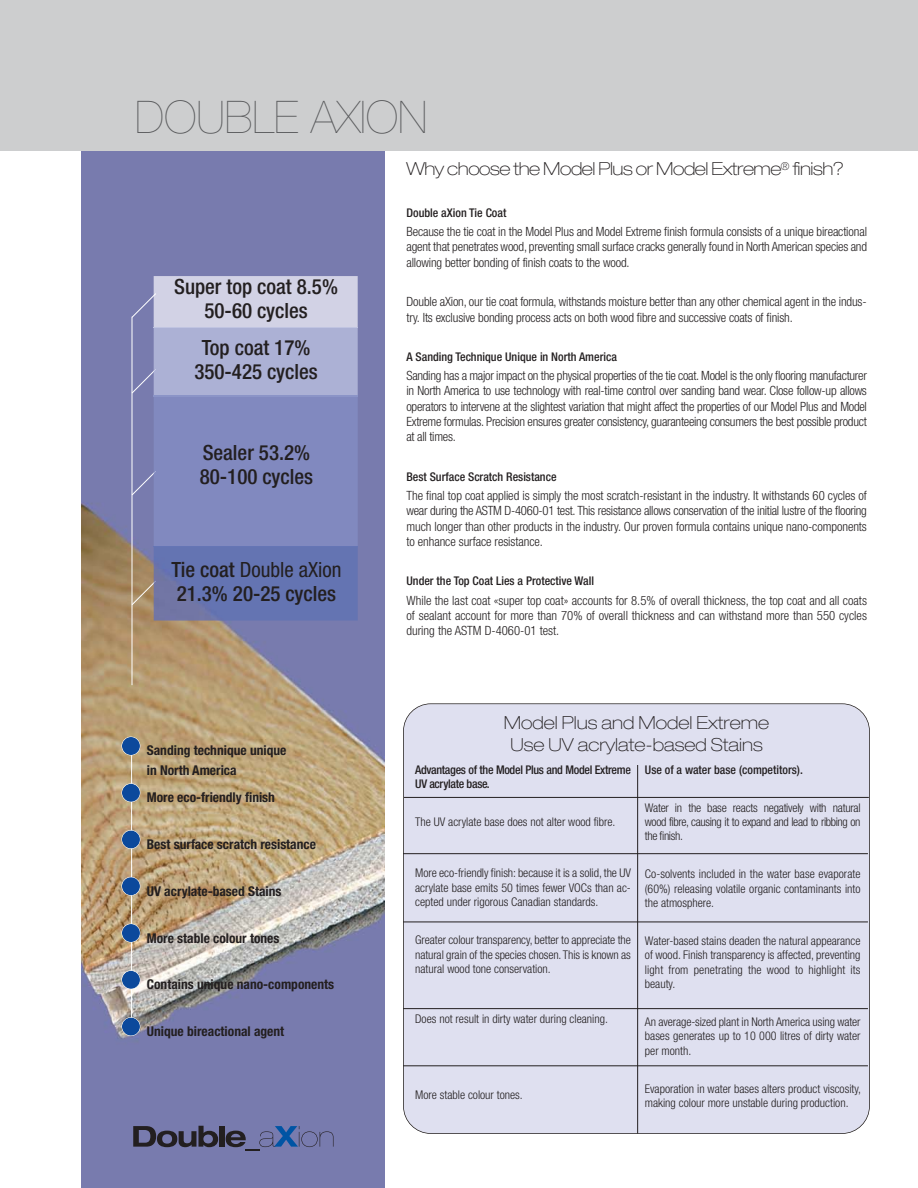
<style>
.page{position:relative;width:918px;height:1188px;background:#fff}
.page>*{position:absolute;margin:0;border:0;box-sizing:border-box;transform-origin:0 0}
.t1{font:200 45px "Helvetica Neue";color:#58595b}
.t2{font:500 condensed 21px/24px "Helvetica Neue";color:#231f20;text-align:center}
.t3{font:100 expanded 18px/21.6px "Helvetica Neue";color:#231f20;text-align:center}
.t4{font:100 expanded 18px "Helvetica Neue";letter-spacing:-.025em;color:#231f20}
.t5{font:700 condensed 13.5px "Helvetica Neue";color:#231f20}
.t6{font:700 condensed 13.5px/19.2px "Helvetica Neue";color:#231f20}
.t7{font:300 condensed 12.75px/15.3px "Helvetica Neue";letter-spacing:-.01em;color:#231f20;text-align:justify}
.t8{font:300 condensed 12px/14.4px "Helvetica Neue";color:#231f20;text-align:justify}
.t9{font:500 condensed 12px "Helvetica Neue";color:#231f20}
.t10{font:500 condensed 12px/14.4px "Helvetica Neue";letter-spacing:-.025em;color:#231f20}
.s1{font-weight:400}
</style>
<div class="page">
<img style="left:81px;top:150px;width:303px;height:1038px">
<div style="left:0;top:0;width:918px;height:150px;background:#cdcecf"></div>
<hr style="left:131px;top:744px;width:1px;height:291px;background:#fff">
<div style="left:122px;top:784px;width:18px;height:18px;background:#0c499c;border-radius:50%"></div>
<div style="left:121px;top:783px;width:19px;height:19px;border:1px solid #fff;border-radius:50%"></div>
<div style="left:122px;top:737px;width:18px;height:18px;background:#0c499c;border-radius:50%"></div>
<div style="left:121px;top:737px;width:19px;height:18px;border:1px solid #fff;border-radius:50%"></div>
<div style="left:122px;top:971px;width:18px;height:18px;background:#0c499c;border-radius:50%"></div>
<div style="left:121px;top:970px;width:19px;height:19px;border:1px solid #fff;border-radius:50%"></div>
<div style="left:122px;top:1018px;width:18px;height:18px;background:#0c499c;border-radius:50%"></div>
<div style="left:121px;top:1017px;width:19px;height:19px;border:1px solid #fff;border-radius:50%"></div>
<div style="left:122px;top:830px;width:18px;height:19px;background:#0c499c;border-radius:50%"></div>
<div style="left:121px;top:830px;width:19px;height:19px;border:1px solid #fff;border-radius:50%"></div>
<div style="left:122px;top:924px;width:18px;height:18px;background:#0c499c;border-radius:50%"></div>
<div style="left:121px;top:924px;width:19px;height:18px;border:1px solid #fff;border-radius:50%"></div>
<div style="left:122px;top:877px;width:18px;height:18px;background:#0c499c;border-radius:50%"></div>
<div style="left:121px;top:877px;width:19px;height:19px;border:1px solid #fff;border-radius:50%"></div>
<hr style="left:132px;top:317px;width:1px;height:368px;background:#fff">
<img style="left:154px;top:276px;width:204px;height:345px">
<svg style="left:131px;top:293px;width:26px;height:25px"></svg>
<svg style="left:131px;top:368px;width:26px;height:26px"></svg>
<img style="left:154px;top:327px;width:204px;height:1px">
<svg style="left:131px;top:470px;width:26px;height:26px"></svg>
<img style="left:154px;top:396px;width:204px;height:1px">
<svg style="left:131px;top:580px;width:26px;height:26px"></svg>
<img style="left:154px;top:546px;width:204px;height:1px">
<svg style="left:133px;top:1126px;width:85px;height:21px;background:#4c4b64"></svg>
<div style="left:219px;top:1126px;width:6px;height:21px;background:#231f20"></div>
<svg style="left:226px;top:1126px;width:108px;height:24px;background:#626b9b"></svg>
<div style="left:404px;top:706px;width:465px;height:427px;background:#dfe0f0"></div>
<div style="left:403px;top:703px;width:467px;height:431px;border:2px solid #231f20;border-radius:28px"></div>
<hr style="left:637px;top:765px;width:1px;height:369px;background:#231f20">
<hr style="left:404px;top:797px;width:465px;height:1px;background:#231f20">
<hr style="left:403px;top:853px;width:465px;height:1px;background:#231f20">
<hr style="left:403px;top:922px;width:465px;height:1px;background:#231f20">
<hr style="left:403px;top:1008px;width:465px;height:1px;background:#231f20">
<hr style="left:403px;top:1065px;width:465px;height:1px;background:#231f20">
<h1 class="t1" style="left:135px;top:101px;width:294px">DOUBLE AXION</h1>
<h3 class="t4" style="left:406px;top:162px;width:439px">Why choose the Model Plus or Model Extreme<sup>®</sup> finish?</h3>
<p class="t9" style="left:406px;top:208px;width:101px">Double aXion Tie Coat</p>
<p class="t7" style="left:406px;top:225px;width:462px">Because the tie coat in the Model Plus and Model Extreme finish formula consists of a unique bireactional agent that penetrates wood, preventing small surface cracks generally found in North American species and allowing better bonding of finish coats to the wood.</p>
<p class="t7" style="left:406px;top:295px;width:462px">Double aXion, our tie coat formula, withstands moisture better than any other chemical agent in the indus&shy;try. Its exclusive bonding process acts on both wood fibre and successive coats of finish.</p>
<p class="t9" style="left:406px;top:352px;width:212px">A Sanding Technique Unique in North America</p>
<p class="t7" style="left:406px;top:369px;width:462px">Sanding has a major impact on the physical properties of the tie coat. Model is the only flooring manufacturer in North America to use technology with real-time control over sanding band wear. Close follow-up allows operators to intervene at the slightest variation that might affect the properties of our Model Plus and Model Extreme formulas. Precision ensures greater consistency, guaranteeing consumers the best possible product at all times.</p>
<p class="t9" style="left:406px;top:472px;width:152px">Best Surface Scratch Resistance</p>
<p class="t7" style="left:406px;top:489px;width:462px">The final top coat applied is simply the most scratch-resistant in the industry. It withstands 60 cycles of wear during the ASTM D-4060-01 test. This resistance allows conservation of the initial lustre of the flooring much longer than other products in the industry. Our proven formula contains unique nano-components to enhance surface resistance.</p>
<p class="t9" style="left:406px;top:576px;width:189px">Under the Top Coat Lies a Protective Wall</p>
<p class="t7" style="left:406px;top:593px;width:462px">While the last coat «super top coat» accounts for 8.5% of overall thickness, the top coat and all coats of sealant account for more than 70% of overall thickness and can withstand more than 550 cycles during the ASTM D-4060-01 test.</p>
<h2 class="t2" style="left:174px;top:276px;width:165px">Super top coat 8.5%<br>50-60 cycles</h2>
<h2 class="t2" style="left:194px;top:338px;width:125px">Top coat 17%<br>350-425 cycles</h2>
<h2 class="t2" style="left:200px;top:443px;width:115px;text-align:left">Sealer 53.2%<br>80-100 cycles</h2>
<h2 class="t2" style="left:171px;top:559px;width:172px;text-align:left">Tie coat <span class="s1">Double aXion<br></span>21.3% 20-25 cycles</h2>
<p class="t6" style="left:147px;top:742px;width:141px">Sanding technique unique in North America</p>
<p class="t5" style="left:147px;top:793px;width:130px">More eco-friendly finish</p>
<p class="t5" style="left:147px;top:839px;width:171px">Best surface scratch resistance</p>
<p class="t5" style="left:147px;top:886px;width:136px">UV acrylate-based Stains</p>
<p class="t5" style="left:147px;top:933px;width:134px">More stable colour tones</p>
<p class="t6" style="left:147px;top:976px;width:189px">Contains unique nano-components</p>
<p class="t6" style="left:147px;top:1023px;width:139px">Unique bireactional agent</p>
<h3 class="t3" style="left:504px;top:714px;width:267px">Model Plus and Model Extreme<br>Use UV acrylate-based Stains</h3>
<p class="t10" style="left:415px;top:763px;width:217px">Advantages of the Model Plus and Model Extreme<br>UV acrylate base.</p>
<p class="t8" style="left:415px;top:816px;width:202px">The UV acrylate base does not alter wood fibre.</p>
<p class="t9" style="left:645px;top:765px;width:159px">Use of a water base (competitors).</p>
<p class="t8" style="left:645px;top:801px;width:217px">Water in the base reacts negatively with natural wood fibre, causing it to expand and lead to ribbing on the finish.</p>
<p class="t8" style="left:645px;top:868px;width:217px">Co-solvents included in the water base evaporate (60%) releasing volatile organic contaminants into the atmosphere.</p>
<p class="t8" style="left:645px;top:935px;width:217px">Water-based stains deaden the natural appearance of wood. Finish transparency is affected, preventing light from penetrating the wood to highlight its beauty.</p>
<p class="t8" style="left:645px;top:1016px;width:217px">An average-sized plant in North America using water bases generates up to 10 000 litres of dirty water per month.</p>
<p class="t8" style="left:645px;top:1082px;width:218px">Evaporation in water bases alters product viscosity, making colour more unstable during production.</p>
<p class="t8" style="left:415px;top:867px;width:217px">More eco-friendly finish: because it is a solid, the UV acrylate base emits 50 times fewer VOCs than ac&shy;cepted under rigorous Canadian standards.</p>
<p class="t8" style="left:415px;top:934px;width:217px">Greater colour transparency, better to appreciate the natural grain of the species chosen. This is known as natural wood tone conservation.</p>
<p class="t8" style="left:415px;top:1012px;width:194px">Does not result in dirty water during cleaning.</p>
<p class="t8" style="left:415px;top:1088px;width:109px">More stable colour tones.</p>
</div>
